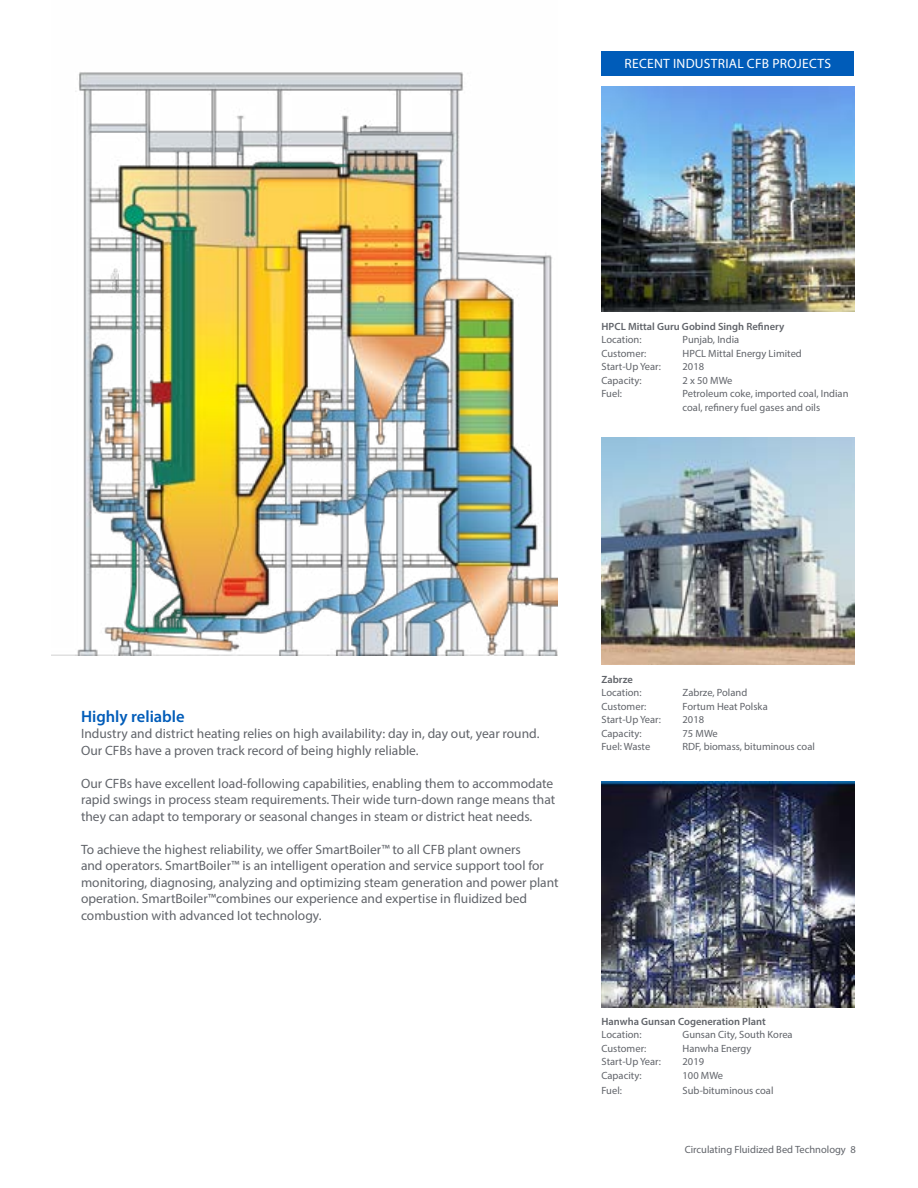
<style>
.page{position:relative;width:918px;height:1188px;background:#fff}
.page>*{position:absolute;margin:0;border:0;box-sizing:border-box;transform-origin:0 0}
.t1{font:600 16.5px "Myriad Pro";color:#005cb9}
.t2{font:13.5px/16.5px "Myriad Pro";color:#61646a}
.t3{font:13.5px "Myriad Pro";letter-spacing:.02em;color:#fff}
.t4{font:10.5px/13.5px "Myriad Pro";color:#61646a}
.t5{font:600 10.5px "Myriad Pro";color:#61646a}
</style>
<div class="page">
<div style="left:602px;top:51px;width:252px;height:24px;background:#005cb9"></div>
<img style="left:602px;top:86px;width:252px;height:226px">
<img style="left:602px;top:438px;width:252px;height:227px">
<img style="left:602px;top:781px;width:252px;height:227px">
<img style="left:51px;top:72px;width:507px;height:584px">
<p class="t3" style="left:625px;top:55px;width:208px">RECENT INDUSTRIAL CFB PROJECTS</p>
<p class="t5" style="left:602px;top:320px;width:184px">HPCL Mittal Guru Gobind Singh Refinery</p>
<p class="t4" style="left:602px;top:333px;width:41px">Location:</p>
<p class="t4" style="left:683px;top:333px;width:58px">Punjab, India</p>
<p class="t4" style="left:602px;top:346px;width:46px">Customer:</p>
<p class="t4" style="left:683px;top:346px;width:121px">HPCL Mittal Energy Limited</p>
<p class="t4" style="left:602px;top:360px;width:61px">Start-Up Year:</p>
<p class="t4" style="left:683px;top:360px;width:23px">2018</p>
<p class="t4" style="left:602px;top:374px;width:42px">Capacity:</p>
<p class="t4" style="left:683px;top:374px;width:51px">2 x 50 MWe</p>
<p class="t4" style="left:602px;top:387px;width:22px">Fuel:</p>
<p class="t4" style="left:683px;top:387px;width:167px">Petroleum coke, imported coal, Indian coal, refinery fuel gases and oils</p>
<p class="t1" style="left:81px;top:706px;width:105px">Highly reliable</p>
<p class="t2" style="left:81px;top:725px;width:460px">Industry and district heating relies on high availability: day in, day out, year round.<br>Our CFBs have a proven track record of being highly reliable.</p>
<p class="t2" style="left:81px;top:775px;width:476px">Our CFBs have excellent load-following capabilities, enabling them to accommodate rapid swings in process steam requirements. Their wide turn-down range means that they can adapt to temporary or seasonal changes in steam or district heat needs.</p>
<p class="t2" style="left:81px;top:841px;width:479px">To achieve the highest reliability, we offer SmartBoiler™ to all CFB plant owners<br>and operators. SmartBoiler™ is an intelligent operation and service support tool for monitoring, diagnosing, analyzing and optimizing steam generation and power plant operation. SmartBoiler™combines our experience and expertise in fluidized bed combustion with advanced Iot technology.</p>
<p class="t5" style="left:602px;top:672px;width:33px">Zabrze</p>
<p class="t4" style="left:602px;top:686px;width:41px">Location:</p>
<p class="t4" style="left:683px;top:686px;width:66px">Zabrze, Poland</p>
<p class="t4" style="left:602px;top:699px;width:46px">Customer:</p>
<p class="t4" style="left:683px;top:699px;width:87px">Fortum Heat Polska</p>
<p class="t4" style="left:602px;top:713px;width:61px">Start-Up Year:</p>
<p class="t4" style="left:683px;top:713px;width:23px">2018</p>
<p class="t4" style="left:602px;top:726px;width:42px">Capacity:</p>
<p class="t4" style="left:683px;top:726px;width:37px">75 MWe</p>
<p class="t4" style="left:602px;top:740px;width:50px">Fuel: Waste</p>
<p class="t4" style="left:683px;top:740px;width:134px">RDF, biomass, bituminous coal</p>
<p class="t5" style="left:602px;top:1015px;width:166px">Hanwha Gunsan Cogeneration Plant</p>
<p class="t4" style="left:602px;top:1028px;width:41px">Location:</p>
<p class="t4" style="left:683px;top:1028px;width:112px">Gunsan City, South Korea</p>
<p class="t4" style="left:602px;top:1041px;width:46px">Customer:</p>
<p class="t4" style="left:683px;top:1041px;width:70px">Hanwha Energy</p>
<p class="t4" style="left:602px;top:1055px;width:61px">Start-Up Year:</p>
<p class="t4" style="left:683px;top:1055px;width:23px">2019</p>
<p class="t4" style="left:602px;top:1068px;width:42px">Capacity:</p>
<p class="t4" style="left:683px;top:1068px;width:42px">100 MWe</p>
<p class="t4" style="left:602px;top:1083px;width:22px">Fuel:</p>
<p class="t4" style="left:683px;top:1083px;width:92px">Sub-bituminous coal</p>
<p class="t4" style="left:685px;top:1143px;width:173px">Circulating Fluidized Bed Technology 8</p>
</div>
